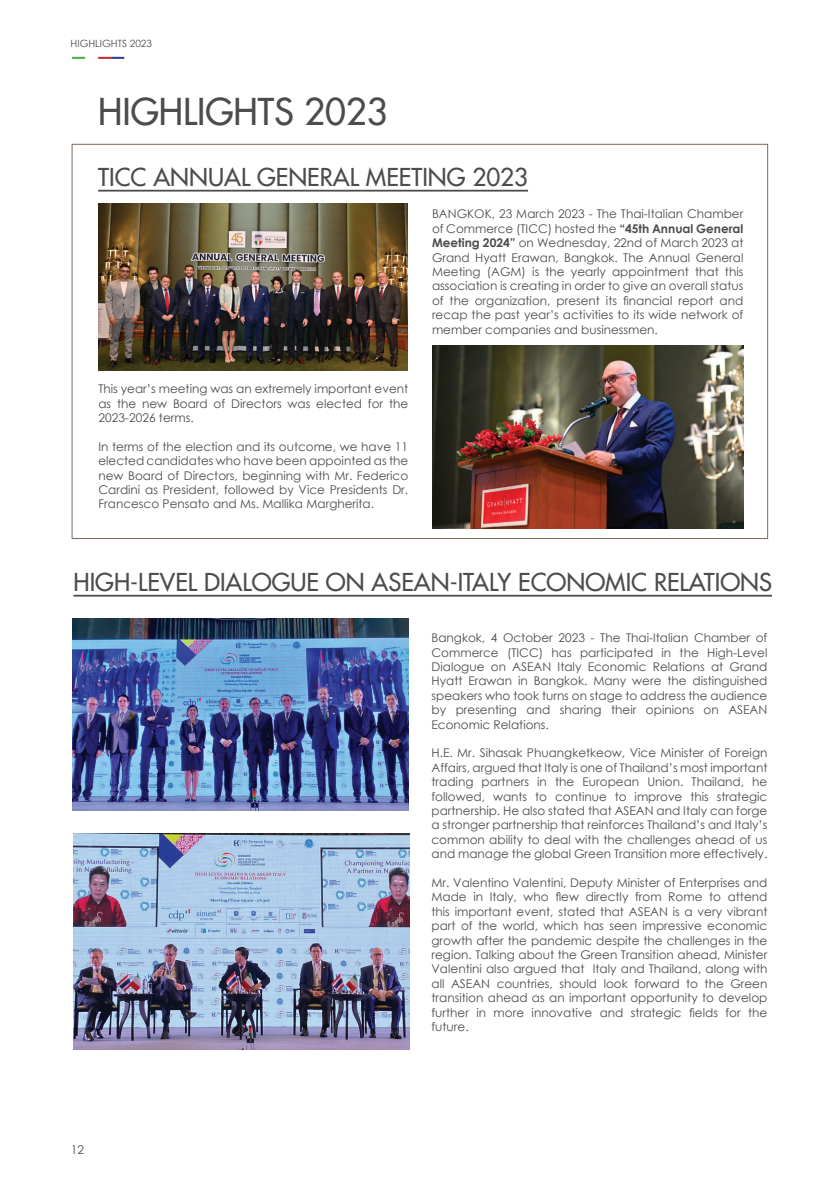
<style>
.page{position:relative;width:840px;height:1191px;background:#fff}
.page>*{position:absolute;margin:0;border:0;box-sizing:border-box;transform-origin:0 0}
.t1{font:36px "Futura LT";color:#4b4c4d}
.t2{font:24px "Futura LT";color:#4b4c4d}
.t3{font:12px/14.4px "Century Gothic";color:#4b4c4d;text-align:justify}
.t4{font:10px "Century Gothic";color:#4b4c4d}
.s1{font-weight:700}
</style>
<div class="page">
<svg style="left:72px;top:57px;width:52px;height:2px"></svg>
<hr style="left:98px;top:190px;width:429px;height:1px;background:#4b4c4d">
<img style="left:98px;top:204px;width:310px;height:166px">
<img style="left:432px;top:346px;width:311px;height:182px">
<hr style="left:73px;top:595px;width:698px;height:1px;background:#4b4c4d">
<img style="left:74px;top:833px;width:335px;height:216px">
<img style="left:72px;top:618px;width:336px;height:192px">
<p class="t4" style="left:71px;top:37px;width:83px">HIGHLIGHTS 2023</p>
<h1 class="t1" style="left:98px;top:88px;width:291px">HIGHLIGHTS 2023</h1>
<h2 class="t2" style="left:98px;top:162px;width:431px">TICC ANNUAL GENERAL MEETING 2023</h2>
<p class="t3" style="left:432px;top:207px;width:313px">BANGKOK, 23 March 2023 - The Thai-Italian Chamber of Commerce (TICC) hosted the <span class="s1">“45th Annual General Meeting 2024”</span> on Wednesday, 22nd of March 2023 at Grand Hyatt Erawan, Bangkok. The Annual General Meeting (AGM) is the yearly appointment that this association is creating in order to give an overall status of the organization, present its financial report and recap the past year’s activities to its wide network of member companies and businessmen.</p>
<p class="t3" style="left:98px;top:381px;width:311px">This year’s meeting was an extremely important event as the new Board of Directors was elected for the 2023-2026 terms.</p>
<p class="t3" style="left:98px;top:439px;width:311px">In terms of the election and its outcome, we have 11 elected candidates who have been appointed as the new Board of Directors, beginning with Mr. Federico Cardini as President, followed by Vice Presidents Dr.<br>Francesco Pensato and Ms. Mallika Margherita.</p>
<h2 class="t2" style="left:73px;top:567px;width:699px">HIGH-LEVEL DIALOGUE ON ASEAN-ITALY ECONOMIC RELATIONS</h2>
<p class="t3" style="left:71px;top:1142px;width:15px">12</p>
<p class="t3" style="left:431px;top:630px;width:337px">Bangkok, 4 October 2023 - The Thai-Italian Chamber of Commerce (TICC) has participated in the High-Level Dialogue on ASEAN Italy Economic Relations at Grand Hyatt Erawan in Bangkok. Many were the distinguished speakers who took turns on stage to address the audience by presenting and sharing their opinions on ASEAN Economic Relations.</p>
<p class="t3" style="left:431px;top:745px;width:337px">H.E. Mr. Sihasak Phuangketkeow, Vice Minister of Foreign Affairs, argued that Italy is one of Thailand’s most important trading partners in the European Union. Thailand, he followed, wants to continue to improve this strategic partnership. He also stated that ASEAN and Italy can forge a stronger partnership that reinforces Thailand’s and Italy’s common ability to deal with the challenges ahead of us and manage the global Green Transition more effectively.</p>
<p class="t3" style="left:431px;top:875px;width:337px">Mr. Valentino Valentini, Deputy Minister of Enterprises and Made in Italy, who flew directly from Rome to attend this important event, stated that ASEAN is a very vibrant part of the world, which has seen impressive economic growth after the pandemic despite the challenges in the region. Talking about the Green Transition ahead, Minister Valentini also argued that Italy and Thailand, along with all ASEAN countries, should look forward to the Green transition ahead as an important opportunity to develop further in more innovative and strategic fields for the future.</p>
</div>
